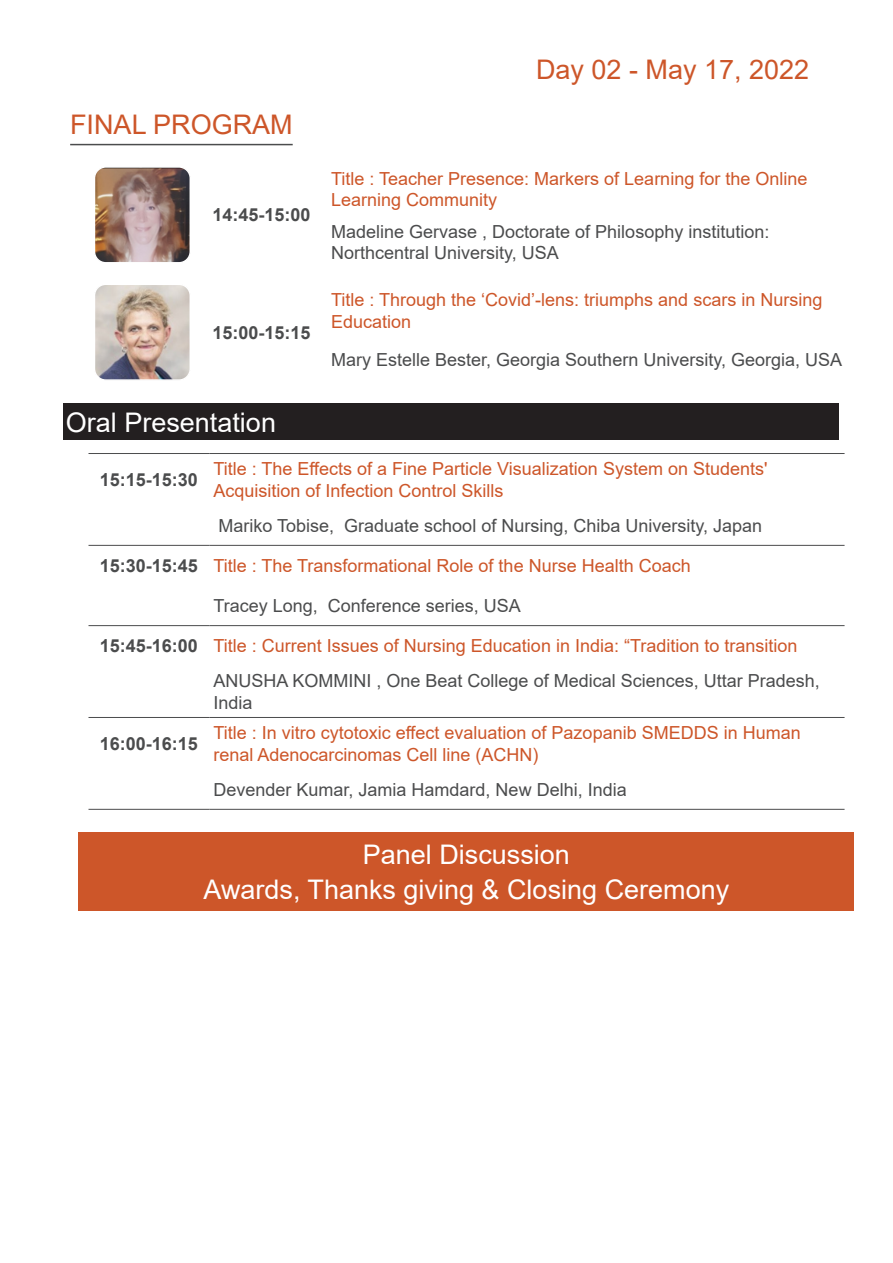
<style>
.page{position:relative;width:893px;height:1263px;background:#fff}
.page>*{position:absolute;margin:0;border:0;box-sizing:border-box;transform-origin:0 0}
.t1{font:27px "Arial";color:#fff}
.t2{font:27px "Arial";color:#cd5629}
.t3{font:18px/21.6px "Arial";color:#cd5629}
.t4{font:18px/21.6px "Arial";color:#4b4c4d}
.t5{font:700 18px "Arial";color:#4b4c4d}
</style>
<div class="page">
<hr style="left:88px;top:453px;width:121px;height:1px;background:#4b4c4d">
<hr style="left:209px;top:453px;width:635px;height:1px;background:#4b4c4d">
<hr style="left:88px;top:545px;width:121px;height:1px;background:#4b4c4d">
<hr style="left:209px;top:545px;width:635px;height:1px;background:#4b4c4d">
<hr style="left:88px;top:625px;width:121px;height:1px;background:#4b4c4d">
<hr style="left:209px;top:625px;width:635px;height:1px;background:#4b4c4d">
<hr style="left:88px;top:717px;width:121px;height:1px;background:#4b4c4d">
<hr style="left:209px;top:717px;width:635px;height:1px;background:#4b4c4d">
<hr style="left:88px;top:809px;width:121px;height:1px;background:#4b4c4d">
<hr style="left:209px;top:809px;width:635px;height:1px;background:#4b4c4d">
<div style="left:79px;top:832px;width:775px;height:79px;background:#cd5629"></div>
<hr style="left:70px;top:144px;width:223px;height:1px;background:#4b4c4d">
<img style="left:97px;top:169px;width:91px;height:92px">
<div style="left:94px;top:166px;width:97px;height:98px;border:2px solid #fff;border-radius:11px"></div>
<img style="left:97px;top:287px;width:91px;height:91px">
<div style="left:94px;top:284px;width:97px;height:97px;border:2px solid #fff;border-radius:11px"></div>
<div style="left:64px;top:404px;width:775px;height:36px;background:#231f20"></div>
<p class="t2" style="left:70px;top:106px;width:224px">FINAL PROGRAM</p>
<p class="t5" style="left:213px;top:202px;width:100px">14:45-15:00</p>
<p class="t5" style="left:213px;top:320px;width:100px">15:00-15:15</p>
<p class="t1" style="left:66px;top:404px;width:212px">Oral Presentation</p>
<p class="t2" style="left:536px;top:51px;width:275px">Day 02 - May 17, 2022</p>
<p class="t3" style="left:331px;top:168px;width:478px">Title : Teacher Presence: Markers of Learning for the Online<br>Learning Community</p>
<p class="t4" style="left:331px;top:220px;width:440px">Madeline Gervase , Doctorate of Philosophy institution:<br>Northcentral University, USA</p>
<p class="t3" style="left:331px;top:289px;width:493px">Title : Through the ‘Covid’‑lens: triumphs and scars in Nursing<br>Education</p>
<p class="t4" style="left:331px;top:348px;width:512px">Mary Estelle Bester, Georgia Southern University, Georgia, USA</p>
<p class="t5" style="left:100px;top:467px;width:100px">15:15-15:30</p>
<p class="t3" style="left:214px;top:458px;width:555px">Title : The Effects of a Fine Particle Visualization System on Students'<br>Acquisition of Infection Control Skills</p>
<p class="t4" style="left:219px;top:515px;width:545px">Mariko Tobise, Graduate school of Nursing, Chiba University, Japan</p>
<p class="t5" style="left:100px;top:553px;width:100px">15:30-15:45</p>
<p class="t3" style="left:214px;top:555px;width:479px">Title : The Transformational Role of the Nurse Health Coach</p>
<p class="t4" style="left:214px;top:595px;width:309px">Tracey Long, Conference series, USA</p>
<p class="t5" style="left:100px;top:633px;width:100px">15:45-16:00</p>
<p class="t3" style="left:214px;top:635px;width:585px">Title : Current Issues of Nursing Education in India: “Tradition to transition</p>
<p class="t4" style="left:214px;top:670px;width:608px">ANUSHA KOMMINI , One Beat College of Medical Sciences, Uttar Pradesh,<br>India</p>
<p class="t5" style="left:100px;top:731px;width:100px">16:00-16:15</p>
<p class="t3" style="left:214px;top:722px;width:589px">Title : In vitro cytotoxic effect evaluation of Pazopanib SMEDDS in Human renal Adenocarcinomas Cell line (ACHN)</p>
<p class="t4" style="left:214px;top:778px;width:415px">Devender Kumar, Jamia Hamdard, New Delhi, India</p>
<p class="t1" style="left:363px;top:836px;width:209px">Panel Discussion</p>
<p class="t1" style="left:203px;top:871px;width:527px">Awards, Thanks giving &amp; Closing Ceremony</p>
</div>
